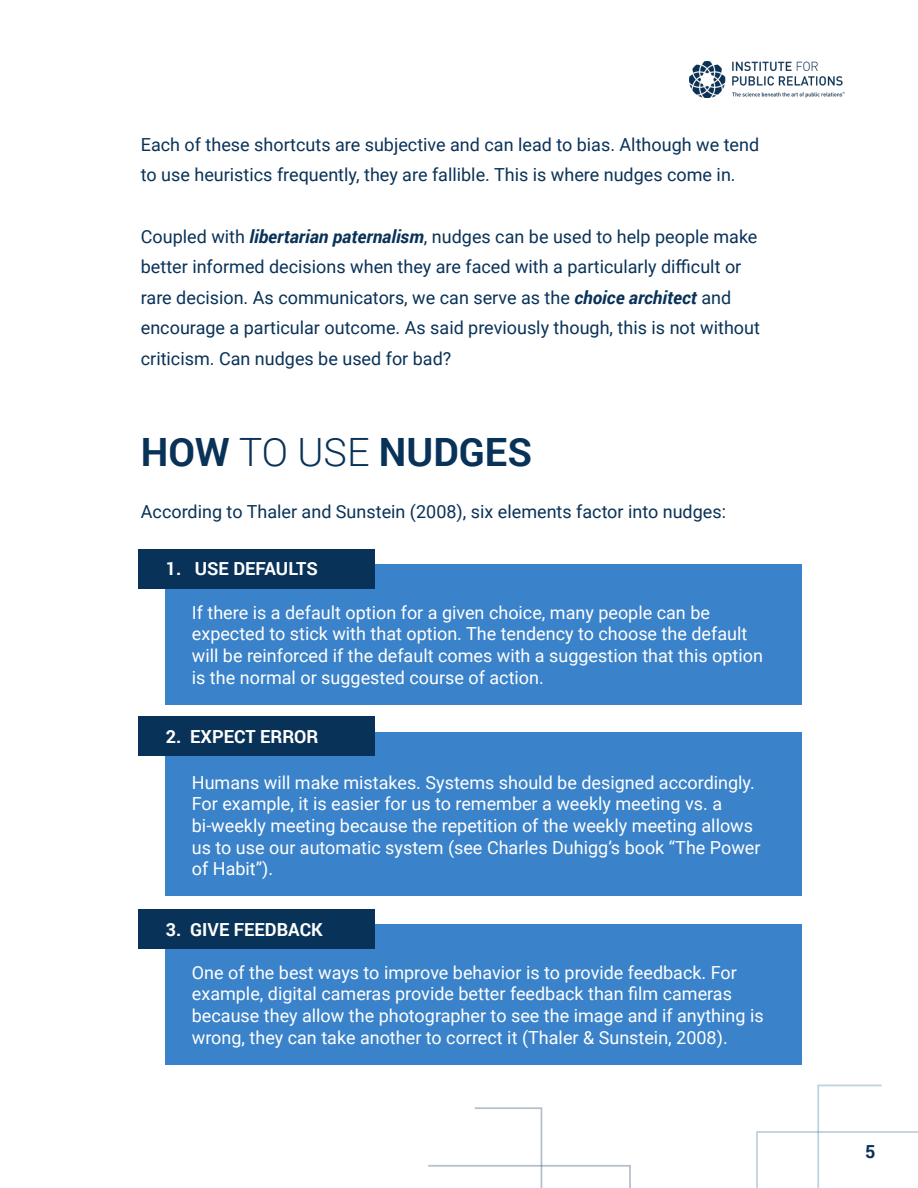
<style>
.page{position:relative;width:918px;height:1188px;background:#fff}
.page>*{position:absolute;margin:0;border:0;box-sizing:border-box;transform-origin:0 0}
.t1{font:700 39px "Roboto";color:#093258}
.t2{font:18px/21.6px "Roboto";color:#fff}
.t3{font:18px/30.6px "Roboto";color:#093258}
.t4{font:700 18px "Roboto";color:#fff}
.t5{font:700 18px "Roboto";color:#093258}
.s1{font-weight:700;font-style:italic}
.s2{font-weight:300}
</style>
<div class="page">
<img style="left:689px;top:61px;width:155px;height:36px">
<svg style="left:428px;top:1084px;width:490px;height:104px"></svg>
<div style="left:826px;top:1134px;width:92px;height:54px;background:#fff"></div>
<div style="left:166px;top:564px;width:636px;height:140px;background:#3a82c9"></div>
<div style="left:138px;top:549px;width:236px;height:39px;background:#093258"></div>
<div style="left:166px;top:732px;width:636px;height:164px;background:#3a82c9"></div>
<div style="left:138px;top:717px;width:236px;height:39px;background:#093258"></div>
<div style="left:166px;top:924px;width:636px;height:140px;background:#3a82c9"></div>
<div style="left:138px;top:909px;width:236px;height:39px;background:#093258"></div>
<p class="t3" style="left:141px;top:128px;width:620px">Each of these shortcuts are subjective and can lead to bias. Although we tend to use heuristics frequently, they are fallible. This is where nudges come in.</p>
<p class="t3" style="left:141px;top:220px;width:621px">Coupled with <span class="s1">libertarian paternalism</span>, nudges can be used to help people make better informed decisions when they are faced with a particularly difficult or rare decision. As communicators, we can serve as the <span class="s1">choice architect</span> and encourage a particular outcome. As said previously though, this is not without criticism. Can nudges be used for bad?</p>
<h1 class="t1" style="left:141px;top:424px;width:393px">HOW <span class="s2">TO USE</span> NUDGES</h1>
<p class="t3" style="left:141px;top:496px;width:587px">According to Thaler and Sunstein (2008), six elements factor into nudges:</p>
<p class="t4" style="left:166px;top:556px;width:153px">1. USE DEFAULTS</p>
<p class="t2" style="left:192px;top:601px;width:573px">If there is a default option for a given choice, many people can be expected to stick with that option. The tendency to choose the default will be reinforced if the default comes with a suggestion that this option is the normal or suggested course of action.</p>
<p class="t4" style="left:166px;top:724px;width:154px">2. EXPECT ERROR</p>
<p class="t2" style="left:192px;top:771px;width:570px">Humans will make mistakes. Systems should be designed accordingly.<br>For example, it is easier for us to remember a weekly meeting vs. a bi-weekly meeting because the repetition of the weekly meeting allows us to use our automatic system (see Charles Duhigg’s book “The Power of Habit”).</p>
<p class="t4" style="left:166px;top:916px;width:159px">3. GIVE FEEDBACK</p>
<p class="t2" style="left:192px;top:961px;width:573px">One of the best ways to improve behavior is to provide feedback. For example, digital cameras provide better feedback than film cameras because they allow the photographer to see the image and if anything is wrong, they can take another to correct it (Thaler &amp; Sunstein, 2008).</p>
<p class="t5" style="left:865px;top:1139px;width:12px">5</p>
</div>
